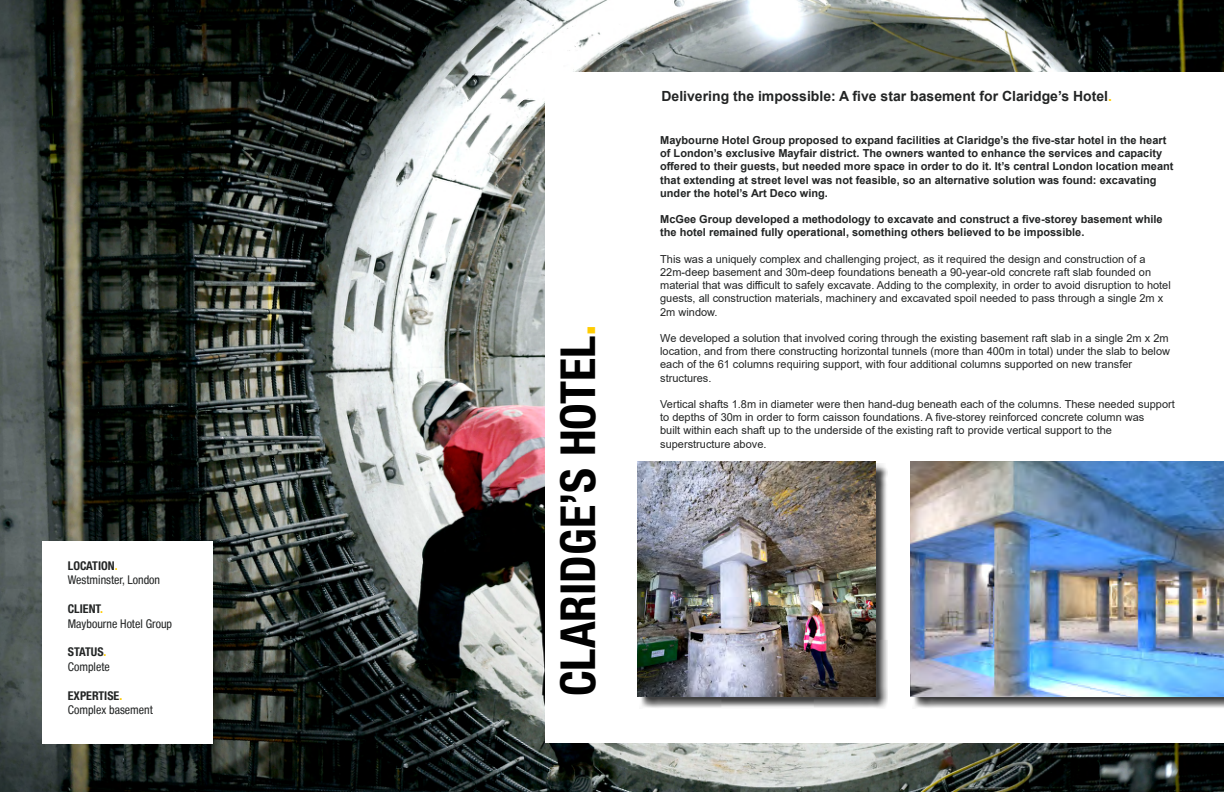
<style>
.page{position:relative;width:1224px;height:792px;background:#fff}
.page>*{position:absolute;margin:0;border:0;box-sizing:border-box;transform-origin:0 0}
.t1{font:700 condensed 48px "Helvetica Neue Condensed";color:#000}
.t2{font:700 14px "Arial";color:#232525}
.t3{font:condensed 12px/14.4px "Helvetica Neue Condensed";color:#232525}
.t4{font:12px/14.4px "Minion Pro";color:#232525}
.t5{font:11px/13.2px "Arial";color:#232525}
.t6{font:700 11px/13.2px "Arial";color:#232525}
.s1{font-weight:700}
.s2{font-weight:700;color:#fc0}
.s3{color:#fc0}
</style>
<div class="page">
<img style="left:0;top:0;width:1224px;height:792px">
<div style="left:43px;top:542px;width:170px;height:202px;background:#fff"></div>
<div style="left:546px;top:72px;width:678px;height:671px;background:#fff"></div>
<div style="left:912px;top:463px;width:312px;height:246px;background:#000;opacity:.75"></div>
<img style="left:910px;top:462px;width:314px;height:234px">
<div style="left:639px;top:463px;width:249px;height:246px;background:#000;opacity:.75"></div>
<img style="left:638px;top:462px;width:237px;height:234px">
<p class="t3" style="left:68px;top:558px;width:94px"><span class="s1">LOCATION</span><span class="s2">.<br></span>Westminster, London</p>
<p class="t3" style="left:68px;top:602px;width:106px"><span class="s1">CLIENT</span><span class="s2">.<br></span>Maybourne Hotel Group</p>
<p class="t3" style="left:68px;top:645px;width:43px"><span class="s1">STATUS</span><span class="s2">.<br></span>Complete</p>
<p class="t3" style="left:68px;top:688px;width:87px"><span class="s1">EXPERTISE</span><span class="s2">.<br></span>Complex basement</p>
<h1 class="t1" style="left:549px;top:696px;width:374px;rotate:-90deg">CLARIDGE’S HOTEL<span class="s3">.</span></h1>
<p class="t2" style="left:662px;top:86px;width:452px">Delivering the impossible: A five star basement for Claridge’s Hotel<span class="s3">.</span></p>
<p class="t6" style="left:660px;top:134px;width:515px">Maybourne Hotel Group proposed to expand facilities at Claridge’s the five-star hotel in the heart of London’s exclusive Mayfair district. The owners wanted to enhance the services and capacity offered to their guests, but needed more space in order to do it. It’s central London location meant that extending at street level was not feasible, so an alternative solution was found: excavating under the hotel’s Art Deco wing.</p>
<p class="t6" style="left:660px;top:213px;width:504px">McGee Group developed a methodology to excavate and construct a five-storey basement while the hotel remained fully operational, something others believed to be impossible.</p>
<p class="t5" style="left:660px;top:252px;width:512px">This was a uniquely complex and challenging project, as it required the design and construction of a 22m-deep basement and 30m-deep foundations beneath a 90-year-old concrete raft slab founded on material that was difficult to safely excavate. Adding to the complexity, in order to avoid disruption to hotel guests, all construction materials, machinery and excavated spoil needed to pass through a single 2m x 2m window.</p>
<p class="t5" style="left:660px;top:332px;width:511px">We developed a solution that involved coring through the existing basement raft slab in a single 2m x 2m location, and from there constructing horizontal tunnels (more than 400m in total) under the slab to below each of the 61 columns requiring support, with four additional columns supported on new transfer structures.</p>
<p class="t5" style="left:660px;top:398px;width:516px">Vertical shafts 1.8m in diameter were then hand-dug beneath each of the columns. These needed support to depths of 30m in order to form caisson foundations. A five-storey reinforced concrete column was<br>built within each shaft up to the underside of the existing raft to provide vertical support to the superstructure above.</p>
<p class="t4" style="left:665px;top:258px;width:146px">delivered the project everyone said couldn’t be done</p>
</div>
